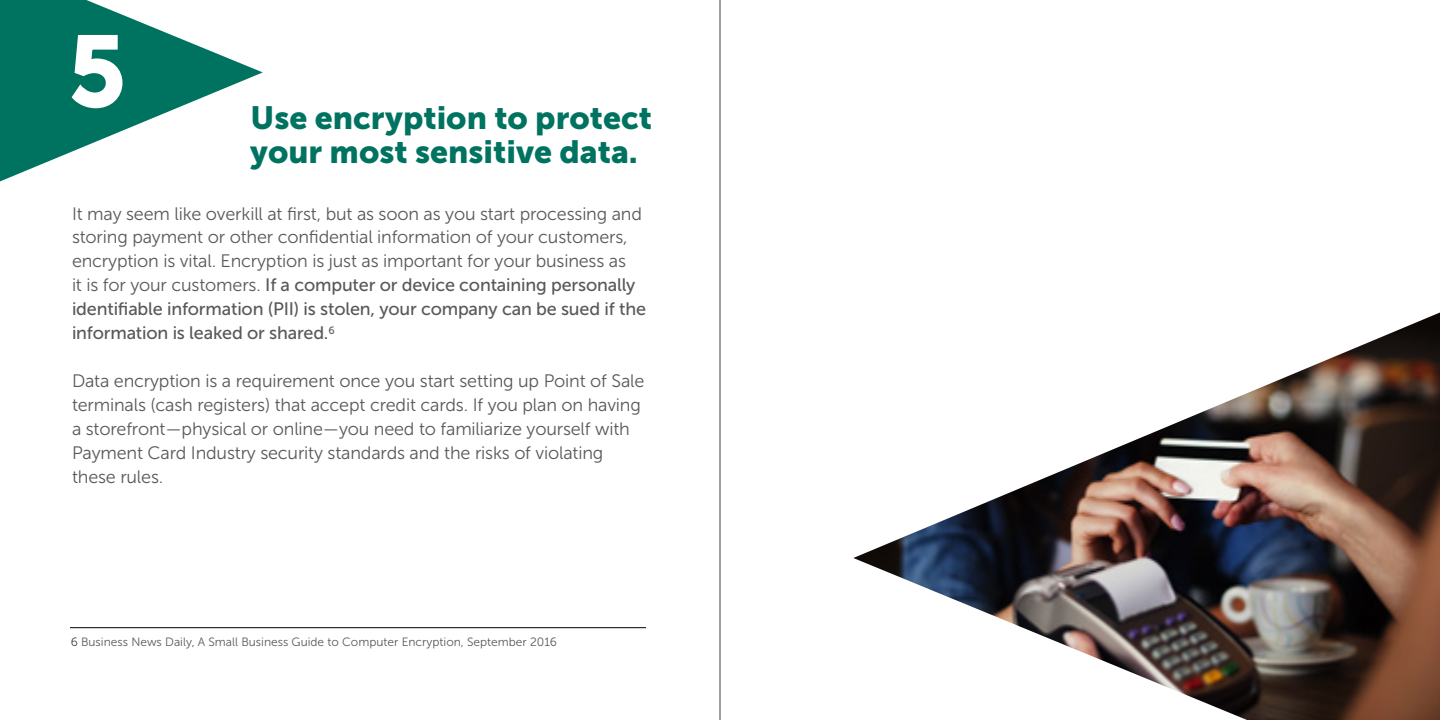
<style>
.page{position:relative;width:1440px;height:720px;background:#fff}
.page>*{position:absolute;margin:0;border:0;box-sizing:border-box;transform-origin:0 0}
.t1{font:96px "Museo Sans 700";color:#fff}
.t2{font:32px/34px "Museo Sans 900";color:#007360}
.t3{font:18px/24px "Museo Sans 300";letter-spacing:-.01em;color:#58595b}
.t4{font:18px/24px "Museo Sans 500";letter-spacing:-.01em;color:#58595b}
.t5{font:12px "Museo Sans 300";color:#58595b}
.s1{font-family:"Museo Sans 300"}
.s2{color:#414042}
</style>
<div class="page">
<svg style="left:0;top:0;width:263px;height:181px;fill:#007360"></svg>
<svg style="left:69px;top:33px;width:55px;height:77px"></svg>
<img style="left:853px;top:312px;width:587px;height:408px">
<hr style="left:720px;top:0;width:1px;height:720px;background:#414042">
<hr style="left:70px;top:627px;width:576px;height:1px;background:#000">
<h1 class="t1" style="left:70px;top:19px;width:56px">5</h1>
<h2 class="t2" style="left:251px;top:101px;width:403px">Use encryption to protect your most sensitive data.</h2>
<p class="t3" style="left:72px;top:201px;width:572px">It may seem like overkill at first, but as soon as you start processing and storing payment or other confidential information of your customers, encryption is vital. Encryption is just as important for your business as</p>
<p class="t4" style="left:72px;top:273px;width:575px"><span class="s1">it is for your customers.</span> If a computer or device containing personally identifiable information (PII) is stolen, your company can be sued if the information is leaked or shared.<sup>6</sup></p>
<p class="t3" style="left:72px;top:369px;width:574px">Data encryption is a requirement once you start setting up Point of Sale terminals (cash registers) that accept credit cards. If you plan on having a storefront—physical or online—you need to familiarize yourself with Payment Card Industry security standards and the risks of violating these rules.</p>
<p class="t5" style="left:71px;top:635px;width:488px"><span class="s2">6</span> Business News Daily, A Small Business Guide to Computer Encryption, September 2016</p>
</div>
